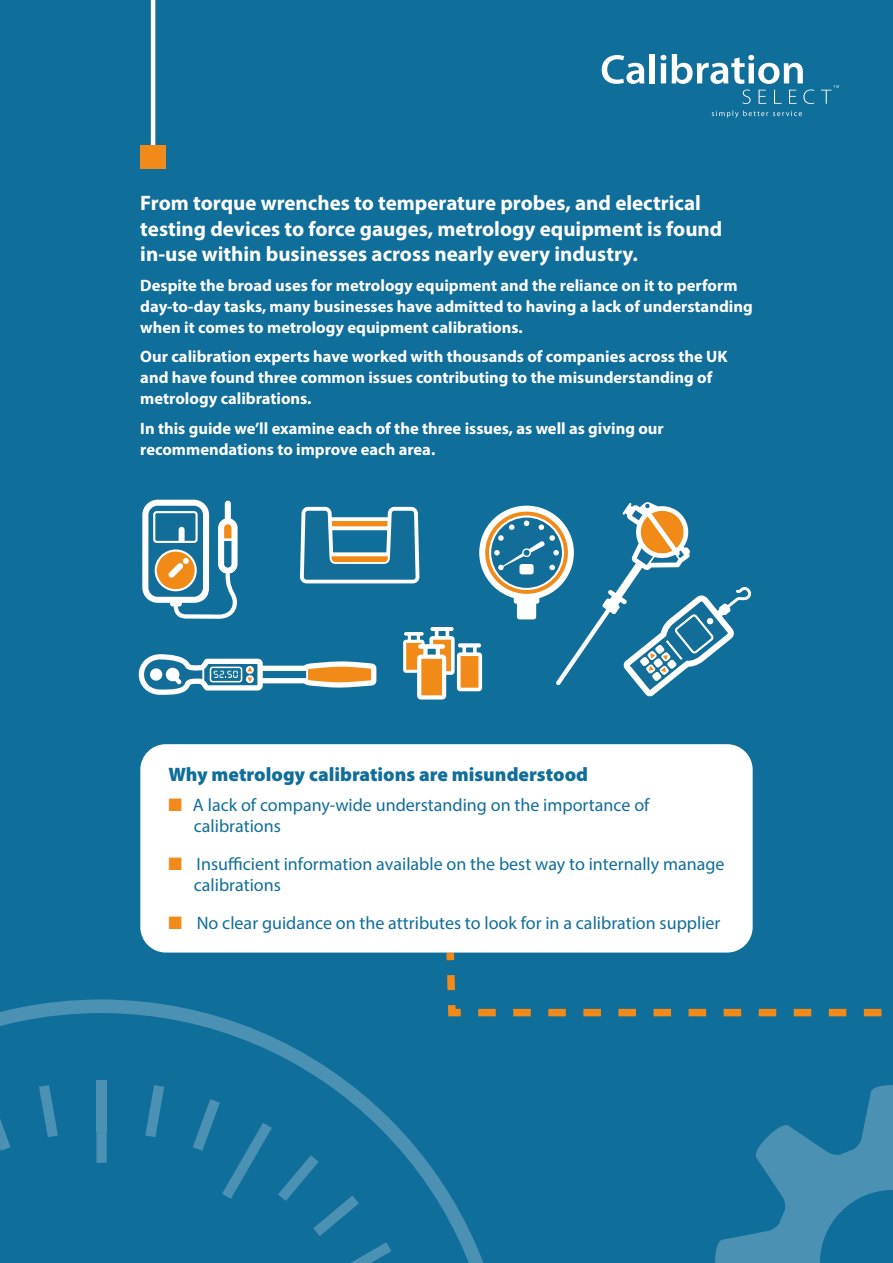
<style>
.page{position:relative;width:893px;height:1263px;background:#106e9b}
.page>*{position:absolute;margin:0;border:0;box-sizing:border-box;transform-origin:0 0}
.t1{font:700 21px/25.5px "Myriad Pro";color:#fff}
.t2{font:900 19.5px "Myriad Pro";color:#106e9b}
.t3{font:18px/21px "Myriad Pro";color:#106e9b}
.t4{font:700 16.5px/21px "Myriad Pro";color:#fff}
.s1{color:#f28a19}
</style>
<div class="page">
<svg style="left:715px;top:1085px;width:178px;height:178px"></svg>
<svg style="left:139px;top:500px;width:612px;height:199px"></svg>
<svg style="left:0;top:999px;width:484px;height:264px"></svg>
<svg style="left:315px;top:1242px;width:76px;height:21px"></svg>
<svg style="left:96px;top:1132px;width:11px;height:31px"></svg>
<div style="left:96px;top:1081px;width:11px;height:51px;background:#4b91b3"></div>
<svg style="left:39px;top:1085px;width:19px;height:52px"></svg>
<svg style="left:0;top:1099px;width:10px;height:52px"></svg>
<svg style="left:278px;top:1155px;width:81px;height:81px"></svg>
<svg style="left:193px;top:1099px;width:79px;height:100px"></svg>
<svg style="left:145px;top:1085px;width:19px;height:52px"></svg>
<svg style="left:442px;top:946px;width:440px;height:74px"></svg>
<div style="left:140px;top:744px;width:613px;height:208px;background:#fff;border-radius:26px"></div>
<svg style="left:712px;top:110px;width:90px;height:8px"></svg>
<svg style="left:602px;top:55px;width:42px;height:29px"></svg>
<div style="left:650px;top:54px;width:5px;height:29px;background:#fff"></div>
<svg style="left:660px;top:55px;width:6px;height:28px"></svg>
<svg style="left:672px;top:54px;width:167px;height:50px"></svg>
<hr style="left:151px;top:0;width:4px;height:157px;background:#fff">
<div style="left:140px;top:146px;width:26px;height:23px;background:#f28a19"></div>
<p class="t1" style="left:140px;top:190px;width:584px">From torque wrenches to temperature probes, and electrical testing devices to force gauges, metrology equipment is found in-use within businesses across nearly every industry.</p>
<p class="t4" style="left:140px;top:274px;width:614px">Despite the broad uses for metrology equipment and the reliance on it to perform day-to-day tasks, many businesses have admitted to having a lack of understanding when it comes to metrology equipment calibrations.</p>
<p class="t4" style="left:140px;top:346px;width:589px">Our calibration experts have worked with thousands of companies across the UK and have found three common issues contributing to the misunderstanding of metrology calibrations.</p>
<p class="t4" style="left:140px;top:417px;width:525px">In this guide we’ll examine each of the three issues, as well as giving our recommendations to improve each area.</p>
<p class="t2" style="left:168px;top:761px;width:421px">Why metrology calibrations are misunderstood</p>
<p class="t3" style="left:194px;top:794px;width:457px;text-indent:-26px"><span class="s1">■</span> A lack of company-wide understanding on the importance of calibrations</p>
<p class="t3" style="left:194px;top:853px;width:532px;text-indent:-26px"><span class="s1">■</span> Insufficient information available on the best way to internally manage calibrations</p>
<p class="t3" style="left:168px;top:912px;width:554px"><span class="s1">■</span> No clear guidance on the attributes to look for in a calibration supplier</p>
</div>
